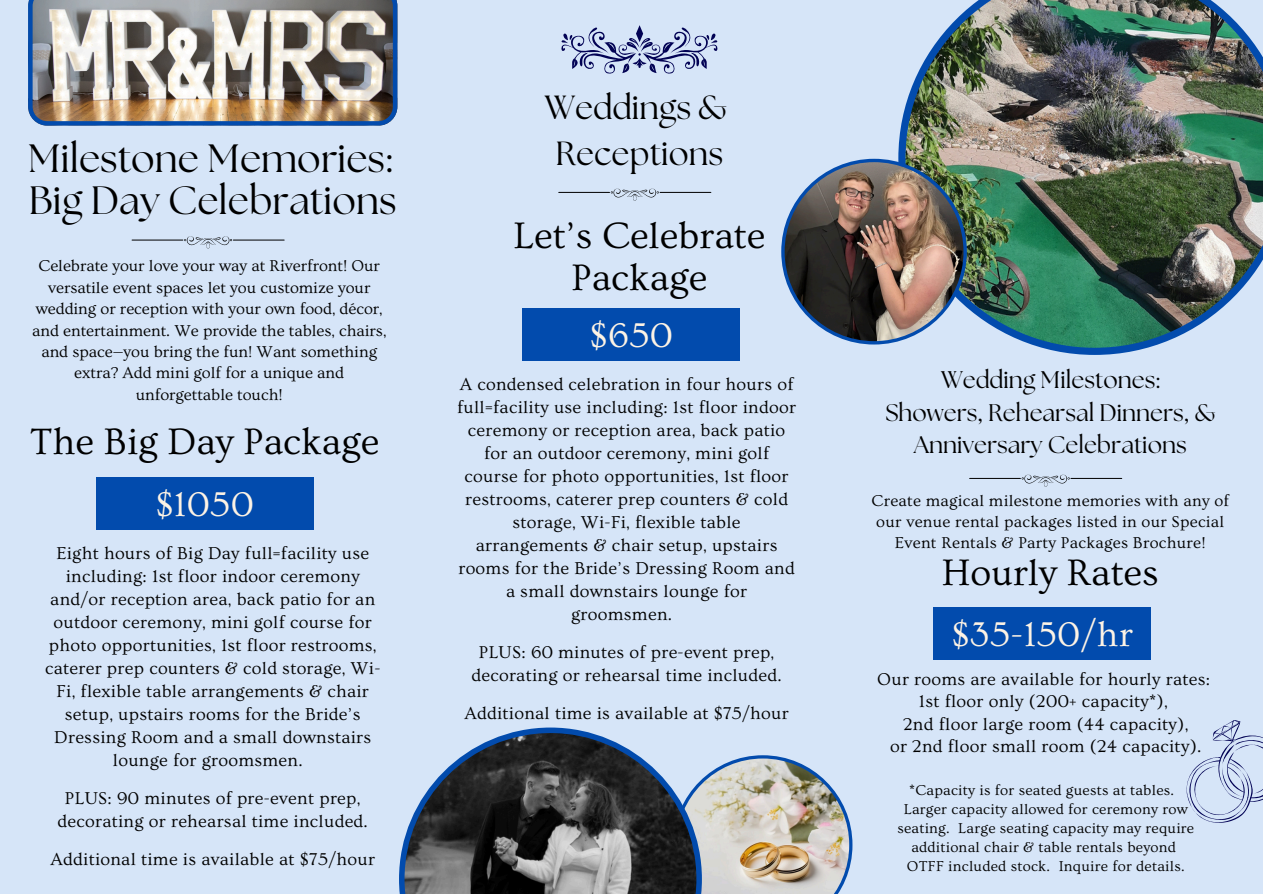
<style>
.page{position:relative;width:1263px;height:894px;background:#fff}
.page>*{position:absolute;margin:0;border:0;box-sizing:border-box;transform-origin:0 0}
.t1{font:39.45px/42.8px "The Seasons";color:#000}
.t2{font:38.55px/41.7px "Ovo";color:#000;text-align:center}
.t3{font:36.15px "Ovo";letter-spacing:.02em;color:#fdf3e5}
.t4{font:33.45px/46.2px "The Seasons";color:#000;text-align:center}
.t5{font:24px/32.7px "The Seasons";color:#000;text-align:center}
.t6{font:18px/23px "Ovo";letter-spacing:.02em;color:#000;text-align:center}
.t7{font:16.5px/21.3px "Ovo";color:#000;text-align:center}
.t8{font:16.5px/21.3px "Ovo";letter-spacing:.02em;color:#000;text-align:center}
.t9{font:15px/19.2px "Ovo";letter-spacing:.02em;color:#000;text-align:center}
</style>
<div class="page">
<div style="left:0;top:0;width:1263px;height:893px;background:#d6e5f8"></div>
<svg style="left:561px;top:25px;width:156px;height:49px"></svg>
<img style="left:702px;top:755px;width:150px;height:138px">
<svg style="left:399px;top:727px;width:303px;height:166px"></svg>
<img style="left:898px;top:0;width:365px;height:355px">
<img style="left:781px;top:159px;width:186px;height:185px">
<div style="left:523px;top:308px;width:217px;height:53px;background:#024bad"></div>
<div style="left:933px;top:607px;width:218px;height:53px;background:#024bad"></div>
<div style="left:96px;top:477px;width:217px;height:53px;background:#024bad"></div>
<svg style="left:558px;top:189px;width:153px;height:12px"></svg>
<svg style="left:132px;top:236px;width:153px;height:12px"></svg>
<svg style="left:969px;top:474px;width:153px;height:12px"></svg>
<svg style="left:1186px;top:720px;width:77px;height:103px"></svg>
<img style="left:28px;top:0;width:369px;height:125px">
<h1 class="t1" style="left:28px;top:139px;width:370px">Milestone Memories:<br>Big Day Celebrations</h1>
<h1 class="t7" style="left:32px;top:256px;width:356px">Celebrate your love your way at Riverfront! Our versatile event spaces let you customize your wedding or reception with your own food, décor, and entertainment. We provide the tables, chairs, and space—you bring the fun! Want something extra? Add mini golf for a unique and unforgettable touch!</h1>
<h4 class="t2" style="left:30px;top:421px;width:351px">The Big Day Package</h4>
<p class="t3" style="left:155px;top:485px;width:100px">$1050</p>
<h4 class="t6" style="left:45px;top:542px;width:337px">Eight hours of Big Day full=facility use including: 1st floor indoor ceremony and/or reception area, back patio for an outdoor ceremony, mini golf course for photo opportunities, 1st floor restrooms, caterer prep counters &amp; cold storage, Wi-Fi, flexible table arrangements &amp; chair setup, upstairs rooms for the Bride’s Dressing Room and a small downstairs lounge for groomsmen.</h4>
<h4 class="t6" style="left:58px;top:787px;width:312px">PLUS: 90 minutes of pre-event prep, decorating or rehearsal time included.</h4>
<h1 class="t6" style="left:51px;top:848px;width:326px">Additional time is available at $75/hour</h1>
<h4 class="t4" style="left:545px;top:86px;width:183px">Weddings &amp;<br>Receptions</h4>
<h3 class="t2" style="left:514px;top:215px;width:253px">Let’s Celebrate<br>Package</h3>
<h1 class="t3" style="left:589px;top:316px;width:85px">$650</h1>
<p class="t6" style="left:457px;top:373px;width:340px">A condensed celebration in four hours of full=facility use including: 1st floor indoor ceremony or reception area, back patio for an outdoor ceremony, mini golf course for photo opportunities, 1st floor restrooms, caterer prep counters &amp; cold storage, Wi-Fi, flexible table arrangements &amp; chair setup, upstairs rooms for the Bride’s Dressing Room and a small downstairs lounge for groomsmen.</p>
<p class="t6" style="left:471px;top:641px;width:312px">PLUS: 60 minutes of pre-event prep, decorating or rehearsal time included.</p>
<h1 class="t6" style="left:464px;top:702px;width:326px">Additional time is available at $75/hour</h1>
<h1 class="t5" style="left:885px;top:365px;width:331px">Wedding Milestones:<br>Showers, Rehearsal Dinners, &amp;<br>Anniversary Celebrations</h1>
<p class="t8" style="left:871px;top:489px;width:359px">Create magical milestone memories with any of our venue rental packages listed in our Special<br>Event Rentals &amp; Party Packages Brochure!</p>
<h4 class="t2" style="left:942px;top:552px;width:218px">Hourly Rates</h4>
<h4 class="t3" style="left:952px;top:615px;width:183px">$35-150/hr</h4>
<h4 class="t6" style="left:877px;top:667px;width:334px;line-height:22.5px">Our rooms are available for hourly rates:<br>1st floor only (200+ capacity*),<br>2nd floor large room (44 capacity),<br>or 2nd floor small room (24 capacity).</h4>
<h4 class="t9" style="left:909px;top:780px;width:266px">*Capacity is for seated guests at tables.</h4>
<h1 class="t9" style="left:897px;top:799px;width:298px">Larger capacity allowed for ceremony row seating. Large seating capacity may require</h1>
<p class="t9" style="left:911px;top:837px;width:266px">additional chair &amp; table rentals beyond</p>
<p class="t9" style="left:907px;top:857px;width:279px">OTFF included stock. Inquire for details.</p>
</div>
